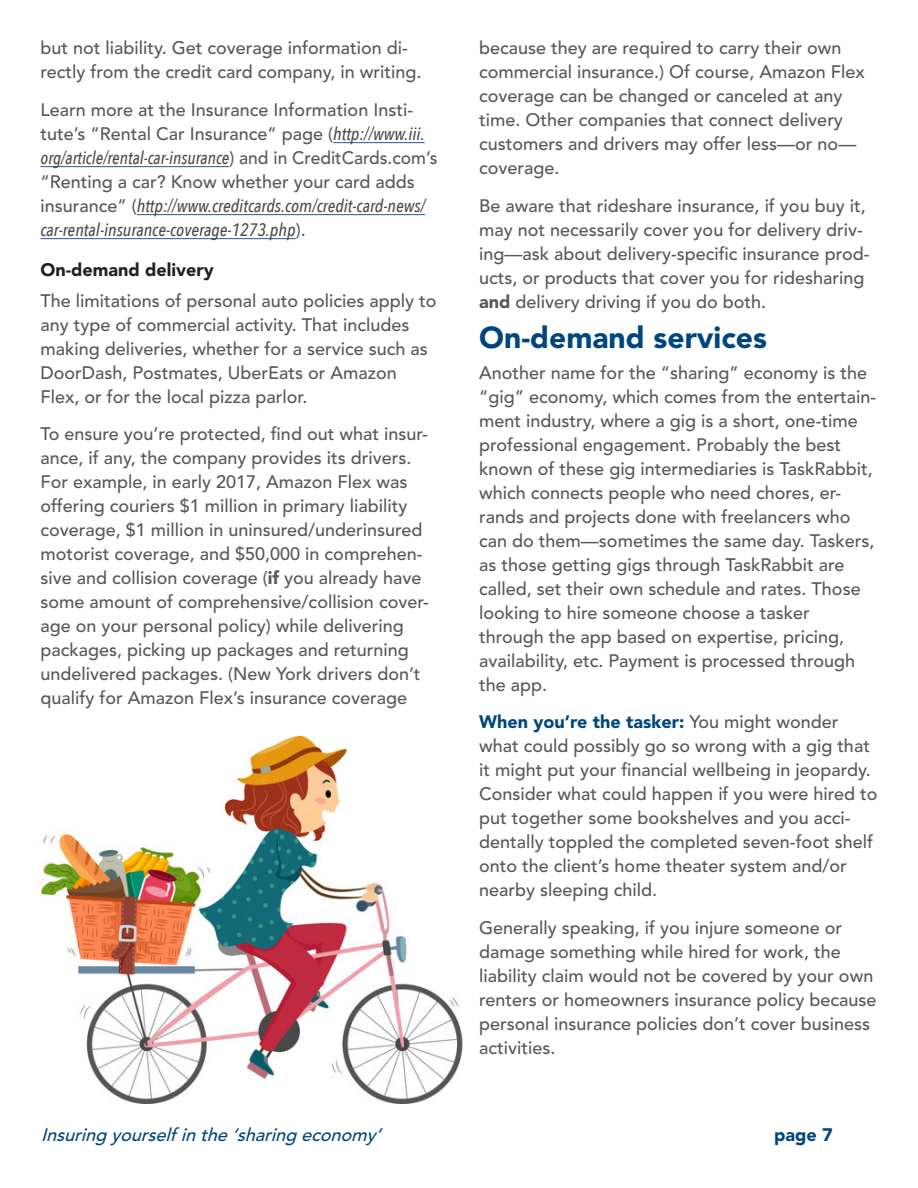
<style>
.page{position:relative;width:918px;height:1188px;background:#fff}
.page>*{position:absolute;margin:0;border:0;box-sizing:border-box;transform-origin:0 0}
.Subheads{font:900 30px "Avenir LT Std";color:#00467e}
.Text{font:500 18px/24px "Avenir LT Std";color:#57585a}
.t1{font:italic 500 18px "Avenir LT Std";color:#00467e}
.Subheads-2{font:900 18px "Avenir LT Std";color:#231f20}
.t2{font:900 18px "Avenir LT Std";color:#00467e}
.s1{font-family:"Avenir Next Condensed";font-style:italic;color:#4b4c4d}
.s2{font-weight:900}
.s3{font-weight:900;color:#00467e}
</style>
<div class="page">
<hr style="left:333px;top:142px;width:92px;height:1px;background:#3c6a9d">
<hr style="left:40px;top:166px;width:190px;height:1px;background:#3c6a9d">
<hr style="left:137px;top:214px;width:288px;height:1px;background:#3c6a9d">
<hr style="left:40px;top:238px;width:256px;height:1px;background:#3c6a9d">
<img style="left:40px;top:737px;width:423px;height:367px">
<p class="Text" style="left:40px;top:36px;width:383px">but not liability. Get coverage information di&shy;rectly from the credit card company, in writing.</p>
<p class="Text" style="left:40px;top:98px;width:398px">Learn more at the Insurance Information Insti&shy;tute’s “Rental Car Insurance” page (<span class="s1">http://www.iii. org/article/rental-car-insurance</span>) and in CreditCards.com’s “Renting a car? Know whether your card adds insurance” (<span class="s1">http://www.creditcards.com/credit-card-news/ car-rental-insurance-coverage-1273.php</span>).</p>
<p class="Subheads-2" style="left:40px;top:259px;width:175px">On-demand delivery</p>
<p class="Text" style="left:40px;top:289px;width:398px">The limitations of personal auto policies apply to any type of commercial activity. That includes making deliveries, whether for a service such as DoorDash, Postmates, UberEats or Amazon Flex, or for the local pizza parlor.</p>
<p class="Text" style="left:40px;top:423px;width:390px">To ensure you’re protected, find out what insur&shy;ance, if any, the company provides its drivers.<br>For example, in early 2017, Amazon Flex was offering couriers $1 million in primary liability coverage, $1 million in uninsured/underinsured motorist coverage, and $50,000 in comprehen&shy;sive and collision coverage (<span class="s2">if</span> you already have some amount of comprehensive/collision cover&shy;age on your personal policy) while delivering packages, picking up packages and returning undelivered packages. (New York drivers don’t qualify for Amazon Flex’s insurance coverage</p>
<p class="Text" style="left:479px;top:36px;width:387px">because they are required to carry their own commercial insurance.) Of course, Amazon Flex coverage can be changed or canceled at any time. Other companies that connect delivery customers and drivers may offer less—or no— coverage.</p>
<p class="Text" style="left:479px;top:194px;width:392px">Be aware that rideshare insurance, if you buy it, may not necessarily cover you for delivery driv&shy;ing—ask about delivery-specific insurance prod&shy;ucts, or products that cover you for ridesharing <span class="s2">and</span> delivery driving if you do both.</p>
<p class="Subheads" style="left:479px;top:320px;width:289px">On-demand services</p>
<p class="Text" style="left:479px;top:361px;width:398px">Another name for the “sharing” economy is the “gig” economy, which comes from the entertain&shy;ment industry, where a gig is a short, one-time professional engagement. Probably the best known of these gig intermediaries is TaskRabbit, which connects people who need chores, er&shy;rands and projects done with freelancers who can do them—sometimes the same day. Taskers, as those getting gigs through TaskRabbit are called, set their own schedule and rates. Those looking to hire someone choose a tasker through the app based on expertise, pricing, availability, etc. Payment is processed through the app.</p>
<p class="Text" style="left:479px;top:711px;width:400px"><span class="s3">When you’re the tasker:</span> You might wonder what could possibly go so wrong with a gig that it might put your financial wellbeing in jeopardy.<br>Consider what could happen if you were hired to put together some bookshelves and you acci&shy;dentally toppled the completed seven-foot shelf onto the client’s home theater system and/or nearby sleeping child.</p>
<p class="Text" style="left:479px;top:916px;width:399px">Generally speaking, if you injure someone or damage something while hired for work, the liability claim would not be covered by your own renters or homeowners insurance policy because personal insurance policies don’t cover business activities.</p>
<p class="t1" style="left:41px;top:1124px;width:347px">Insuring yourselfinthe‘sharing economy’</p>
<p class="t2" style="left:774px;top:1124px;width:60px">page 7</p>
</div>
